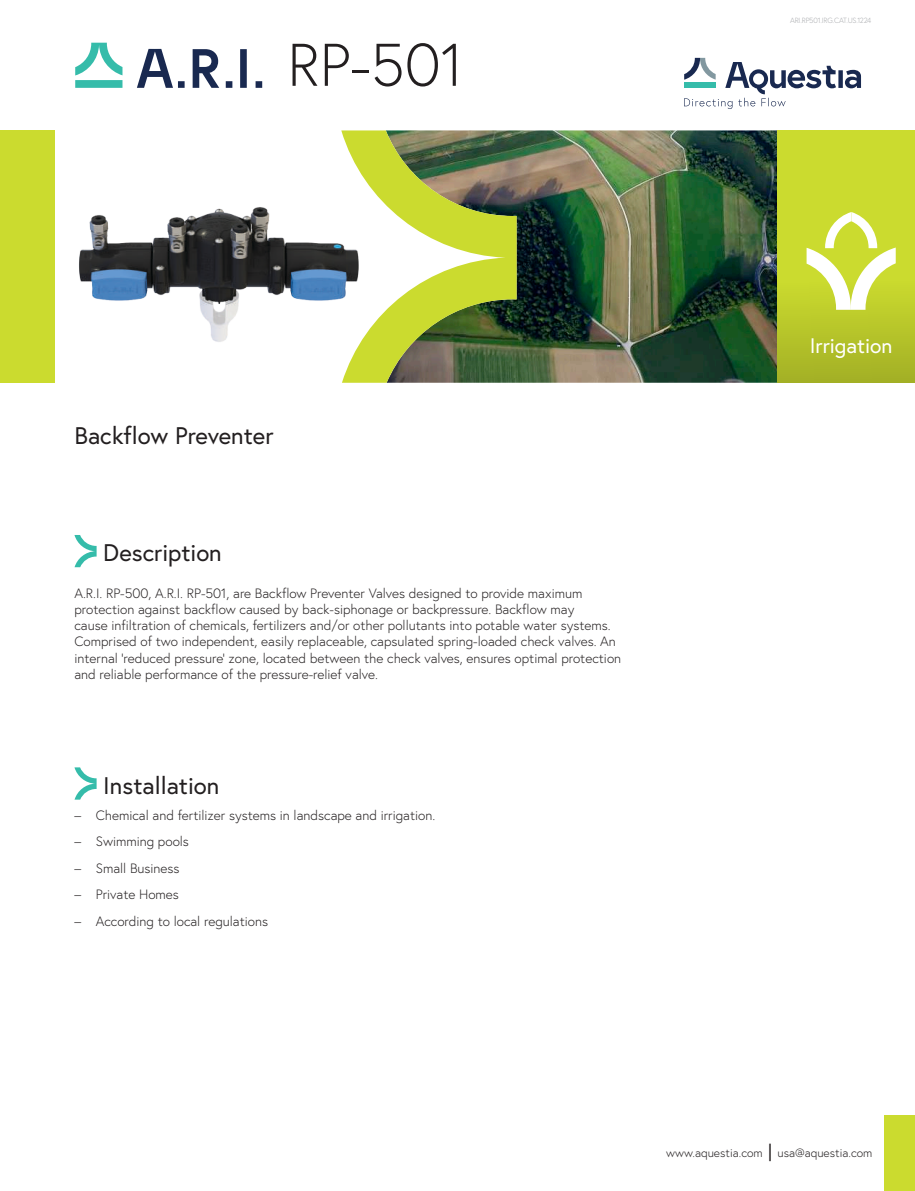
<style>
.page{position:relative;width:915px;height:1191px;background:#fff}
.page>*{position:absolute;margin:0;border:0;box-sizing:border-box;transform-origin:0 0}
.t1{font:300 60px "Europa";color:#231f20}
.t2{font:24px "Europa";color:#231f20}
.t3{font:21px "Europa";color:#fff}
.t4{font:300 13.5px/16.2px "Europa";color:#231f20}
.t5{font:300 12px "Europa";color:#231f20}
.t6{font:300 7.5px "Europa";letter-spacing:-.025em;color:#a7a9ac}
.s1{font-weight:400;font-size:18px}
</style>
<div class="page">
<img style="left:516px;top:130px;width:260px;height:253px">
<img style="left:341px;top:130px;width:175px;height:253px">
<div style="left:0;top:130px;width:54px;height:253px;background:#cbdb2f"></div>
<div style="left:776px;top:130px;width:138px;height:253px;background:linear-gradient(to bottom,#d5e631,#b1bf29)"></div>
<svg style="left:806px;top:212px;width:89px;height:98px"></svg>
<svg style="left:74px;top:767px;width:23px;height:32px"></svg>
<svg style="left:74px;top:535px;width:23px;height:32px"></svg>
<img style="left:79px;top:202px;width:284px;height:143px">
<svg style="left:75px;top:43px;width:47px;height:45px"></svg>
<svg style="left:137px;top:49px;width:125px;height:39px"></svg>
<svg style="left:684px;top:58px;width:176px;height:51px"></svg>
<div style="left:883px;top:1115px;width:31px;height:76px;background:#cbdb2f"></div>
<h1 class="t1" style="left:287px;top:27px;width:178px">RP-501</h1>
<p class="t6" style="left:789px;top:15px;width:83px">ARI.RP501.IRG.CAT.US.1224</p>
<h2 class="t2" style="left:74px;top:420px;width:200px">Backflow Preventer</h2>
<h2 class="t2" style="left:103px;top:537px;width:120px">Description</h2>
<p class="t4" style="left:74px;top:585px;width:548px">A.R.I. RP-500, A.R.I. RP-501, are Backflow Preventer Valves designed to provide maximum protection against backflow caused by back-siphonage or backpressure. Backflow may<br>cause infiltration of chemicals, fertilizers and/or other pollutants into potable water systems.<br>Comprised of two independent, easily replaceable, capsulated spring-loaded check valves. An internal ‘reduced pressure’ zone, located between the check valves, ensures optimal protection and reliable performance of the pressure-relief valve.</p>
<h2 class="t2" style="left:103px;top:770px;width:117px">Installation</h2>
<p class="t4" style="left:74px;top:807px;width:362px">– Chemical and fertilizer systems in landscape and irrigation.</p>
<p class="t4" style="left:74px;top:833px;width:116px">– Swimming pools</p>
<p class="t4" style="left:74px;top:860px;width:107px">– Small Business</p>
<p class="t4" style="left:74px;top:886px;width:106px">– Private Homes</p>
<p class="t4" style="left:74px;top:912px;width:195px">– According to local regulations</p>
<h3 class="t3" style="left:809px;top:332px;width:84px">Irrigation</h3>
<p class="t5" style="left:666px;top:1144px;width:208px">www.aquestia.com <span class="s1">|</span> usa@aquestia.com</p>
</div>
